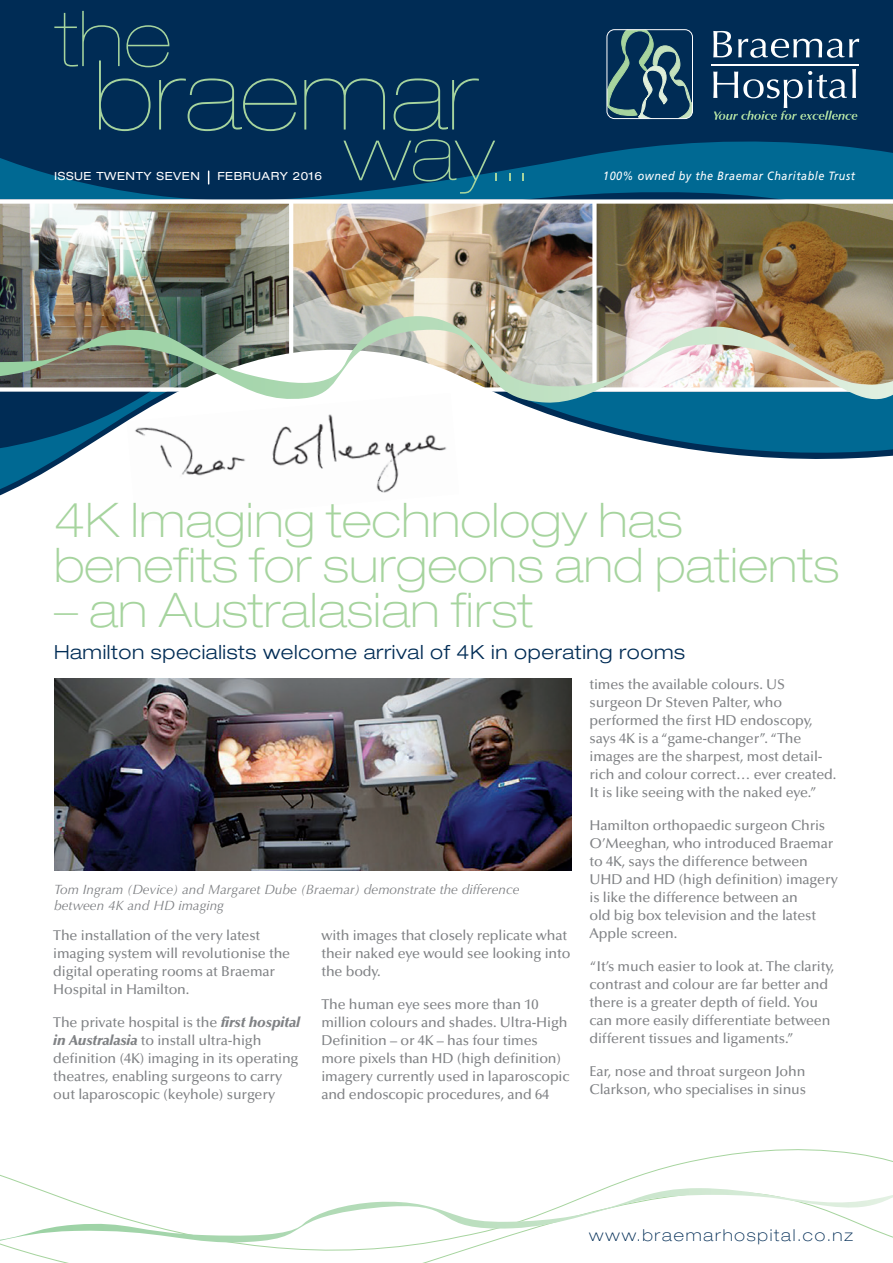
<style>
.page{position:relative;width:893px;height:1263px;background:#002c55}
.page>*{position:absolute;margin:0;border:0;box-sizing:border-box;transform-origin:0 0}
.Green_Heading{font:900 expanded 96.75px "Helvetica Neue";letter-spacing:.01em;color:#a6d49e}
.Green_Heading-2{font:900 expanded 77.4px "Helvetica Neue";letter-spacing:.01em;color:#a6d49e}
.Green_Heading-3{font:100 expanded 47.85px/45px "Helvetica Neue";letter-spacing:.01em;color:#a6d49e}
.Intro{font:300 expanded 19.5px "Helvetica Neue";letter-spacing:.03em;color:#002c55}
.t1{font:100 expanded 16.5px "Helvetica Neue";letter-spacing:.11em;color:#002c55}
.Paragraph_Style{font:500 14.25px/18px "Optima";letter-spacing:-.01em;color:#808285}
.Paragraph_Style_Bull{font:italic 13.5px/16.5px "Optima";color:#808285}
.t2{font:italic 12px "Frutiger";letter-spacing:.05em;color:#fff;scale:.9 1}
.First_paragraph{font:expanded 11.25px "Helvetica Neue";letter-spacing:.05em;color:#fff}
.s1{font-weight:900;font-style:italic}
</style>
<div class="page">
<img style="left:0;top:57px;width:893px;height:208px">
<img style="left:0;top:265px;width:893px;height:48px">
<div style="left:0;top:408px;width:893px;height:703px;background:#fff"></div>
<img style="left:0;top:313px;width:893px;height:95px">
<svg style="left:713px;top:31px;width:19px;height:26px"></svg>
<svg style="left:738px;top:39px;width:121px;height:19px"></svg>
<svg style="left:713px;top:69px;width:144px;height:51px"></svg>
<hr style="left:711px;top:64px;width:147px;height:2px;background:#fff">
<svg style="left:607px;top:31px;width:85px;height:88px"></svg>
<div style="left:606px;top:29px;width:87px;height:90px;border:1px solid #fff;border-radius:8px"></div>
<div style="left:0;top:1111px;width:893px;height:152px;background:#fff"></div>
<svg style="left:0;top:1188px;width:893px;height:57px;background:#f8fbf8"></svg>
<svg style="left:208px;top:171px;width:1px;height:13px"></svg>
<img style="left:127px;top:393px;width:332px;height:129px">
<img style="left:54px;top:679px;width:517px;height:192px">
<p class="Green_Heading-2" style="left:54px;top:-6px;width:118px">the</p>
<p class="Green_Heading" style="left:94px;top:39px;width:385px">braemar</p>
<p class="First_paragraph" style="left:54px;top:169px;width:147px">ISSUE TWENTY SEVEN</p>
<p class="First_paragraph" style="left:217px;top:169px;width:106px">FEBRUARY 2016</p>
<p class="Green_Heading-2" style="left:344px;top:108px;width:187px">way...</p>
<p class="t2" style="left:603px;top:169px;width:281px">100% owned by the Braemar Charitable Trust</p>
<p class="Green_Heading-3" style="left:54px;top:497px;width:786px">4K Imaging technology has benefits for surgeons and patients</p>
<p class="Green_Heading-3" style="left:54px;top:587px;width:480px">– an Australasian first</p>
<p class="Intro" style="left:54px;top:640px;width:632px">Hamilton specialists welcome arrival of 4K in operating rooms</p>
<p class="Paragraph_Style_Bull" style="left:54px;top:881px;width:467px">Tom Ingram (Device) and Margaret Dube (Braemar) demonstrate the difference between 4K and HD imaging</p>
<p class="Paragraph_Style" style="left:53px;top:926px;width:238px">The installation of the very latest imaging system will revolutionise the digital operating rooms at Braemar Hospital in Hamilton.</p>
<p class="Paragraph_Style" style="left:53px;top:1013px;width:248px">The private hospital is the <span class="s1">first hospital in Australasia</span> to install ultra-high definition (4K) imaging in its operating theatres, enabling surgeons to carry out laparoscopic (keyhole) surgery</p>
<p class="Paragraph_Style" style="left:321px;top:926px;width:250px">with images that closely replicate what their naked eye would see looking into the body.</p>
<p class="Paragraph_Style" style="left:321px;top:995px;width:250px">The human eye sees more than 10 million colours and shades. Ultra-High Definition – or 4K – has four times more pixels than HD (high definition) imagery currently used in laparoscopic and endoscopic procedures, and 64</p>
<p class="Paragraph_Style" style="left:590px;top:676px;width:248px">times the available colours. US surgeon Dr Steven Palter, who performed the first HD endoscopy, says 4K is a “game-changer”. “The images are the sharpest, most detail&shy;rich and colour correct… ever created.<br>It is like seeing with the naked eye.”</p>
<p class="Paragraph_Style" style="left:590px;top:816px;width:250px">Hamilton orthopaedic surgeon Chris<br>O’Meeghan, who introduced Braemar to 4K, says the difference between<br>UHD and HD (high definition) imagery is like the difference between an<br>old big box television and the latest<br>Apple screen.</p>
<p class="Paragraph_Style" style="left:590px;top:957px;width:246px">“It’s much easier to look at. The clarity, contrast and colour are far better and there is a greater depth of field. You can more easily differentiate between different tissues and ligaments.”</p>
<p class="Paragraph_Style" style="left:590px;top:1062px;width:218px">Ear, nose and throat surgeon John<br>Clarkson, who specialises in sinus</p>
<p class="t1" style="left:589px;top:1226px;width:265px">www.braemarhospital.co.nz</p>
</div>
